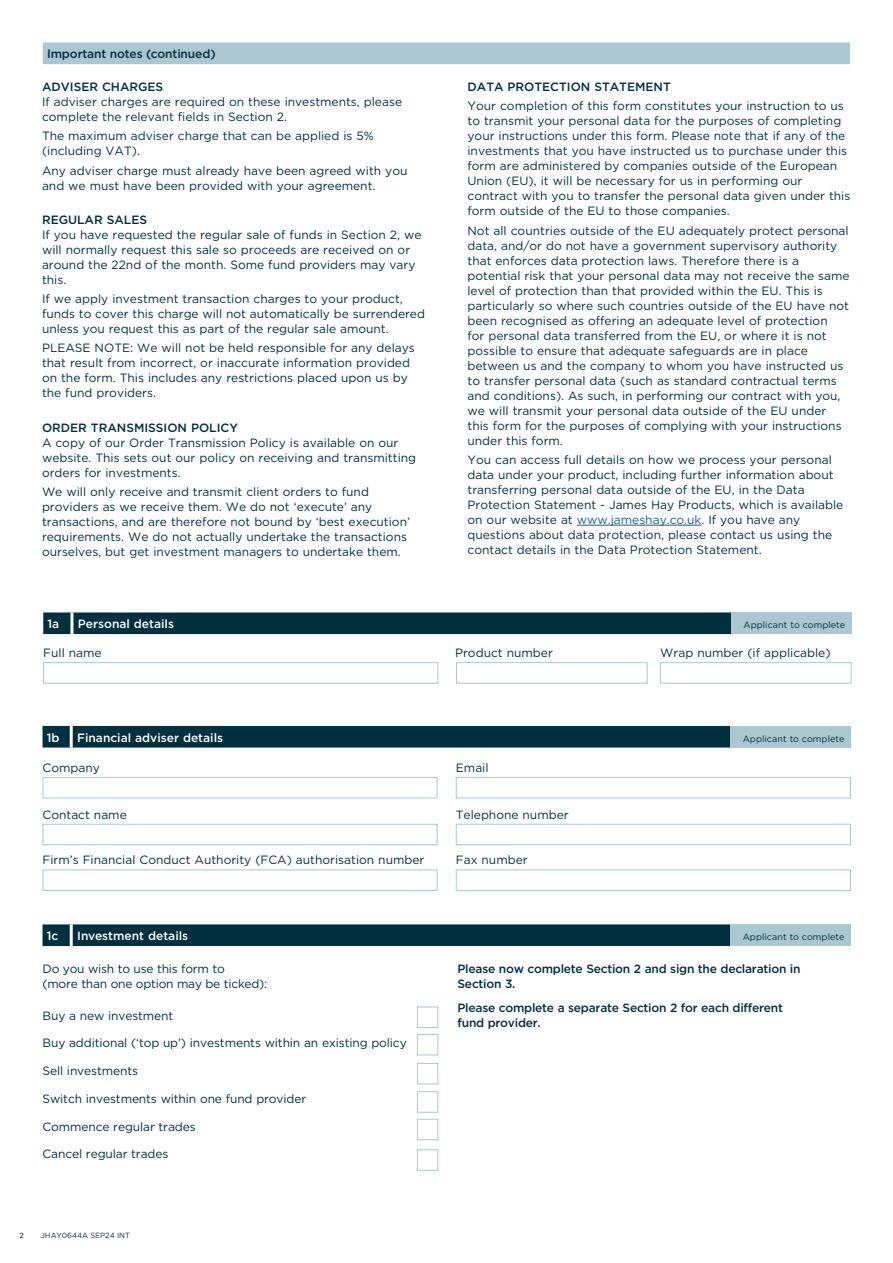
<style>
.page{position:relative;width:893px;height:1263px;background:#fff}
.page>*{position:absolute;margin:0;border:0;box-sizing:border-box;transform-origin:0 0}
.t1{font:12px/15px "Gotham";color:#002f40}
.t2{font:500 12px/15px "Gotham";letter-spacing:-.02em;color:#002f40}
.t3{font:500 12px "Gotham";color:#002f40}
.t4{font:500 12px "Gotham";color:#fff}
.t5{font:12px/15px "Gotham";letter-spacing:-.02em;color:#002f40}
.t6{font:9px "Gotham";letter-spacing:.01em;color:#002f40}
.t7{font:7.5px "Gotham";color:#002f40}
.s1{color:#175d9e}
</style>
<div class="page">
<div style="left:43px;top:924px;width:687px;height:22px;background:#002f40"></div>
<div style="left:730px;top:924px;width:120px;height:22px;background:#aac7d2"></div>
<hr style="left:70px;top:924px;width:3px;height:22px;background:#fff">
<div style="left:417px;top:1006px;width:21px;height:22px;background:#fff;border:1px solid #aac7d2"></div>
<div style="left:417px;top:1034px;width:21px;height:21px;background:#fff;border:1px solid #aac7d2"></div>
<div style="left:417px;top:1063px;width:21px;height:21px;background:#fff;border:1px solid #aac7d2"></div>
<div style="left:417px;top:1091px;width:21px;height:21px;background:#fff;border:1px solid #aac7d2"></div>
<div style="left:417px;top:1119px;width:21px;height:21px;background:#fff;border:1px solid #aac7d2"></div>
<div style="left:417px;top:1149px;width:21px;height:22px;background:#fff;border:1px solid #aac7d2"></div>
<div style="left:43px;top:612px;width:688px;height:22px;background:#002f40"></div>
<div style="left:731px;top:612px;width:120px;height:22px;background:#aac7d2"></div>
<hr style="left:70px;top:612px;width:3px;height:22px;background:#fff">
<div style="left:43px;top:662px;width:395px;height:21px;background:#fff;border:1px solid #aac7d2"></div>
<div style="left:456px;top:662px;width:191px;height:21px;background:#fff;border:1px solid #aac7d2"></div>
<div style="left:660px;top:662px;width:191px;height:21px;background:#fff;border:1px solid #aac7d2"></div>
<div style="left:43px;top:726px;width:687px;height:21px;background:#002f40"></div>
<div style="left:730px;top:726px;width:120px;height:21px;background:#aac7d2"></div>
<hr style="left:70px;top:726px;width:3px;height:21px;background:#fff">
<div style="left:456px;top:777px;width:395px;height:21px;background:#fff;border:1px solid #aac7d2"></div>
<div style="left:456px;top:824px;width:395px;height:21px;background:#fff;border:1px solid #aac7d2"></div>
<div style="left:456px;top:869px;width:395px;height:22px;background:#fff;border:1px solid #aac7d2"></div>
<div style="left:43px;top:777px;width:394px;height:21px;background:#fff;border:1px solid #aac7d2"></div>
<div style="left:43px;top:824px;width:394px;height:21px;background:#fff;border:1px solid #aac7d2"></div>
<div style="left:43px;top:869px;width:394px;height:22px;background:#fff;border:1px solid #aac7d2"></div>
<hr style="left:577px;top:525px;width:124px;height:1px;background:#175d9e">
<div style="left:43px;top:43px;width:807px;height:21px;background:#aac7d2"></div>
<p class="t2" style="left:47px;top:46px;width:170px">Important notes (continued)</p>
<p class="t3" style="left:42px;top:79px;width:123px">ADVISER CHARGES</p>
<p class="t1" style="left:42px;top:94px;width:362px">If adviser charges are required on these investments, please complete the relevant fields in Section 2.</p>
<p class="t1" style="left:42px;top:128px;width:333px">The maximum adviser charge that can be applied is 5% (including VAT).</p>
<p class="t1" style="left:42px;top:163px;width:367px">Any adviser charge must already have been agreed with you and we must have been provided with your agreement.</p>
<p class="t3" style="left:42px;top:212px;width:107px">REGULAR SALES</p>
<p class="t1" style="left:42px;top:227px;width:381px">If you have requested the regular sale of funds in Section 2, we will normally request this sale so proceeds are received on or around the 22nd of the month. Some fund providers may vary this.</p>
<p class="t1" style="left:42px;top:291px;width:384px">If we apply investment transaction charges to your product, funds to cover this charge will not automatically be surrendered unless you request this as part of the regular sale amount.</p>
<p class="t1" style="left:42px;top:340px;width:374px">PLEASE NOTE: We will not be held responsible for any delays that result from incorrect, or inaccurate information provided on the form. This includes any restrictions placed upon us by the fund providers.</p>
<p class="t3" style="left:42px;top:420px;width:197px">ORDER TRANSMISSION POLICY</p>
<p class="t1" style="left:42px;top:435px;width:376px">A copy of our Order Transmission Policy is available on our website. This sets out our policy on receiving and transmitting orders for investments.</p>
<p class="t1" style="left:42px;top:484px;width:370px">We will only receive and transmit client orders to fund providers as we receive them. We do not ‘execute’ any transactions, and are therefore not bound by ‘best execution’ requirements. We do not actually undertake the transactions ourselves, but get investment managers to undertake them.</p>
<p class="t3" style="left:467px;top:79px;width:205px">DATA PROTECTION STATEMENT</p>
<p class="t1" style="left:467px;top:98px;width:384px">Your completion of this form constitutes your instruction to us to transmit your personal data for the purposes of completing your instructions under this form. Please note that if any of the investments that you have instructed us to purchase under this form are administered by companies outside of the European Union (EU), it will be necessary for us in performing our contract with you to transfer the personal data given under this form outside of the EU to those companies.</p>
<p class="t1" style="left:467px;top:223px;width:384px">Not all countries outside of the EU adequately protect personal data, and/or do not have a government supervisory authority that enforces data protection laws. Therefore there is a potential risk that your personal data may not receive the same level of protection than that provided within the EU. This is particularly so where such countries outside of the EU have not been recognised as offering an adequate level of protection<br>for personal data transferred from the EU, or where it is not possible to ensure that adequate safeguards are in place between us and the company to whom you have instructed us to transfer personal data (such as standard contractual terms and conditions). As such, in performing our contract with you, we will transmit your personal data outside of the EU under this form for the purposes of complying with your instructions under this form.</p>
<p class="t1" style="left:467px;top:452px;width:377px">You can access full details on how we process your personal data under your product, including further information about transferring personal data outside of the EU, in the Data Protection Statement - James Hay Products, which is available on our website at <span class="s1">www.jameshay.co.uk</span>. If you have any questions about data protection, please contact us using the contact details in the Data Protection Statement.</p>
<p class="t4" style="left:48px;top:616px;width:13px">1a</p>
<p class="t4" style="left:78px;top:616px;width:98px">Personal details</p>
<p class="t6" style="left:743px;top:619px;width:103px">Applicant to complete</p>
<p class="t1" style="left:43px;top:645px;width:60px">Full name</p>
<p class="t1" style="left:455px;top:645px;width:99px">Product number</p>
<p class="t1" style="left:660px;top:645px;width:172px">Wrap number (if applicable)</p>
<p class="t4" style="left:47px;top:729px;width:14px">1b</p>
<p class="t4" style="left:77px;top:729px;width:147px">Financial adviser details</p>
<p class="t6" style="left:743px;top:733px;width:103px">Applicant to complete</p>
<p class="t1" style="left:456px;top:760px;width:34px">Email</p>
<p class="t1" style="left:456px;top:806px;width:114px">Telephone number</p>
<p class="t1" style="left:456px;top:852px;width:73px">Fax number</p>
<p class="t1" style="left:43px;top:760px;width:59px">Company</p>
<p class="t1" style="left:43px;top:806px;width:86px">Contact name</p>
<p class="t1" style="left:43px;top:852px;width:383px">Firm’s Financial Conduct Authority (FCA) authorisation number</p>
<p class="t4" style="left:47px;top:928px;width:13px">1c</p>
<p class="t4" style="left:77px;top:928px;width:112px">Investment details</p>
<p class="t6" style="left:743px;top:931px;width:103px">Applicant to complete</p>
<p class="t5" style="left:43px;top:960px;width:226px">Do you wish to use this form to<br>(more than one option may be ticked):</p>
<p class="t1" style="left:43px;top:1007px;width:132px">Buy a new investment</p>
<p class="t1" style="left:43px;top:1035px;width:366px">Buy additional (‘top up’) investments within an existing policy</p>
<p class="t1" style="left:43px;top:1063px;width:97px">Sell investments</p>
<p class="t1" style="left:43px;top:1091px;width:265px">Switch investments within one fund provider</p>
<p class="t1" style="left:43px;top:1118px;width:155px">Commence regular trades</p>
<p class="t1" style="left:43px;top:1146px;width:127px">Cancel regular trades</p>
<p class="t7" style="left:20px;top:1230px;width:6px">2</p>
<p class="t7" style="left:41px;top:1230px;width:91px">JHAY0644A SEP24 INT</p>
<p class="t2" style="left:458px;top:961px;width:345px">Please now complete Section 2 and sign the declaration in<br>Section 3.</p>
<p class="t2" style="left:458px;top:1000px;width:327px">Please complete a separate Section 2 for each different fund provider.</p>
</div>
